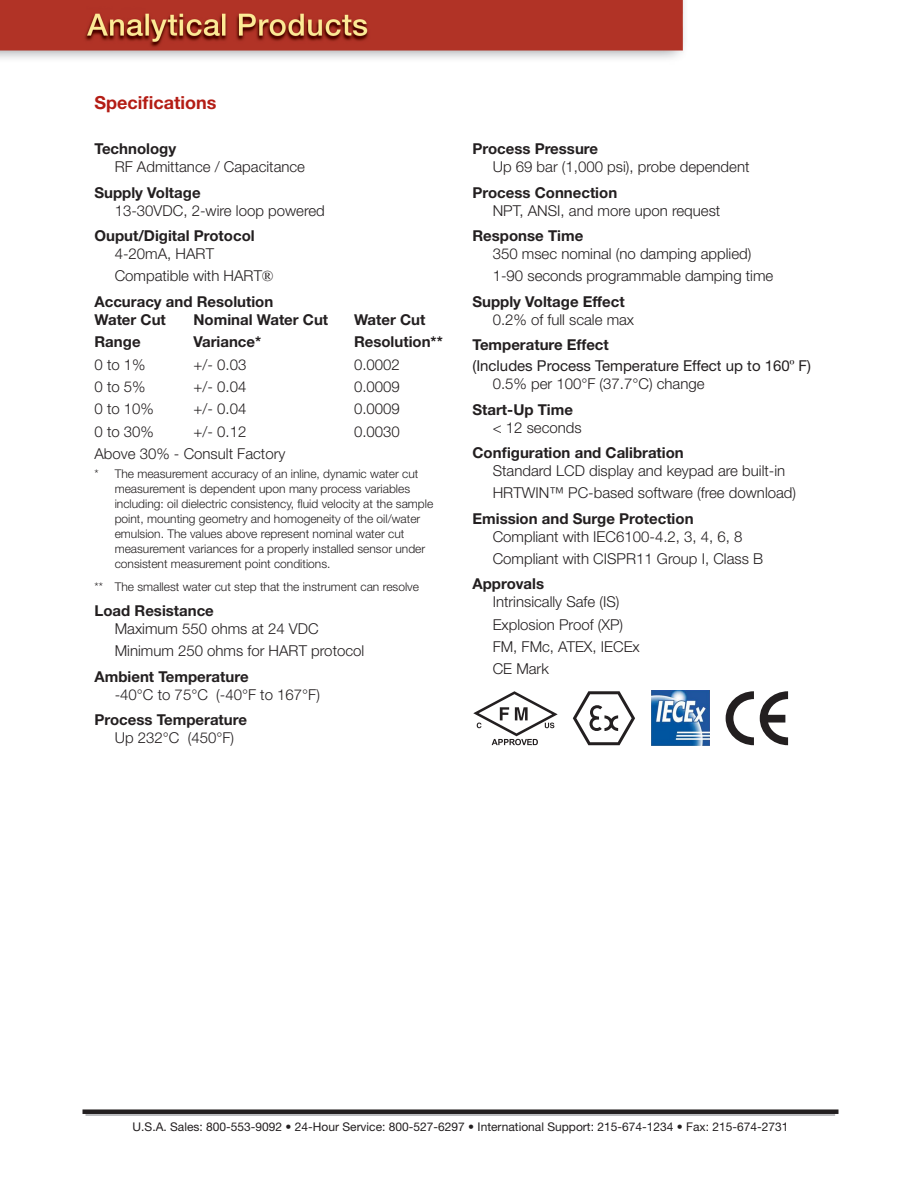
<style>
.page{position:relative;width:918px;height:1188px;background:#fff}
.page>*{position:absolute;margin:0;border:0;box-sizing:border-box;transform-origin:0 0}
.Red_Subheads{font:700 18px "Helvetica Neue";color:#b41d15}
.Specs_bullet{font:300 15px "Helvetica Neue";color:#231f20}
.Specs_Header{font:700 15px "Helvetica Neue";color:#231f20}
.Specs_bullet-2{font:700 15px "Helvetica Neue";color:#231f20}
.Specs_Header-2{font:15px "Helvetica Neue";color:#231f20}
.Specs_bullet-3{font:300 12px/15px "Helvetica Neue";color:#231f20}
.Red_Subheads-2{font:12px "Helvetica Neue";color:#231f20}
.s1{font-family:"Century Schoolbook";font-weight:400}
.s2{font-family:"Century Schoolbook"}
</style>
<div class="page">
<img style="left:0;top:0;width:685px;height:59px">
<hr style="left:86px;top:1112px;width:749px;height:4px;background:#bcbdc0">
<div style="left:82px;top:1109px;width:756px;height:5px;background:#231f20"></div>
<img style="left:652px;top:691px;width:57px;height:55px">
<svg style="left:573px;top:691px;width:62px;height:54px"></svg>
<svg style="left:726px;top:691px;width:28px;height:54px"></svg>
<svg style="left:760px;top:691px;width:28px;height:54px"></svg>
<svg style="left:473px;top:691px;width:85px;height:54px"></svg>
<p class="Red_Subheads" style="left:94px;top:91px;width:123px">Specifications</p>
<p class="Specs_Header" style="left:94px;top:140px;width:83px">Technology</p>
<p class="Specs_bullet" style="left:115px;top:158px;width:192px">RF Admittance / Capacitance</p>
<p class="Specs_Header" style="left:94px;top:183px;width:108px">Supply Voltage</p>
<p class="Specs_bullet" style="left:115px;top:201px;width:212px">13-30VDC, 2-wire loop powered</p>
<p class="Specs_Header" style="left:94px;top:226px;width:162px">Ouput/Digital Protocol</p>
<p class="Specs_bullet" style="left:115px;top:245px;width:101px">4-20mA, HART</p>
<p class="Specs_bullet" style="left:115px;top:267px;width:160px">Compatible with HART<span class="s1">®</span></p>
<p class="Specs_Header" style="left:94px;top:292px;width:180px">Accuracy and Resolution</p>
<p class="Specs_bullet-2" style="left:94px;top:310px;width:73px">Water Cut</p>
<p class="Specs_bullet-2" style="left:194px;top:310px;width:136px">Nominal Water Cut</p>
<p class="Specs_bullet-2" style="left:354px;top:310px;width:73px">Water Cut</p>
<p class="Specs_bullet-2" style="left:94px;top:333px;width:48px">Range</p>
<p class="Specs_bullet-2" style="left:194px;top:333px;width:69px">Variance*</p>
<p class="Specs_bullet-2" style="left:354px;top:333px;width:90px">Resolution**</p>
<p class="Specs_bullet" style="left:94px;top:355px;width:53px">0 to 1%</p>
<p class="Specs_bullet" style="left:194px;top:355px;width:54px">+/- 0.03</p>
<p class="Specs_bullet" style="left:354px;top:355px;width:47px">0.0002</p>
<p class="Specs_bullet" style="left:94px;top:377px;width:53px">0 to 5%</p>
<p class="Specs_bullet" style="left:194px;top:377px;width:54px">+/- 0.04</p>
<p class="Specs_bullet" style="left:354px;top:377px;width:47px">0.0009</p>
<p class="Specs_bullet" style="left:94px;top:400px;width:61px">0 to 10%</p>
<p class="Specs_bullet" style="left:194px;top:400px;width:54px">+/- 0.04</p>
<p class="Specs_bullet" style="left:354px;top:400px;width:47px">0.0009</p>
<p class="Specs_bullet" style="left:94px;top:422px;width:61px">0 to 30%</p>
<p class="Specs_bullet" style="left:194px;top:422px;width:54px">+/- 0.12</p>
<p class="Specs_bullet" style="left:354px;top:422px;width:47px">0.0030</p>
<p class="Specs_bullet" style="left:94px;top:444px;width:192px">Above 30% - Consult Factory</p>
<p class="Specs_bullet-3" style="left:115px;top:466px;width:320px;text-indent:-20px">* The measurement accuracy of an inline, dynamic water cut measurement is dependent upon many process variables including: oil dielectric consistency, fluid velocity at the sample point, mounting geometry and homogeneity of the oil/water emulsion. The values above represent nominal water cut measurement variances for a properly installed sensor under consistent measurement point conditions.</p>
<p class="Specs_bullet-3" style="left:94px;top:579px;width:326px">** The smallest water cut step that the instrument can resolve</p>
<p class="Specs_Header" style="left:94px;top:601px;width:121px">Load Resistance</p>
<p class="Specs_bullet" style="left:115px;top:619px;width:205px">Maximum 550 ohms at 24 VDC</p>
<p class="Specs_bullet" style="left:115px;top:642px;width:251px">Minimum 250 ohms for HART protocol</p>
<p class="Specs_Header" style="left:94px;top:667px;width:156px">Ambient Temperature</p>
<p class="Specs_bullet" style="left:115px;top:685px;width:207px">-40°C to 75°C (-40°F to 167°F)</p>
<p class="Specs_Header" style="left:94px;top:710px;width:154px">Process Temperature</p>
<p class="Specs_bullet" style="left:115px;top:729px;width:121px">Up 232°C (450°F)</p>
<p class="Specs_Header" style="left:472px;top:140px;width:127px">Process Pressure</p>
<p class="Specs_bullet" style="left:493px;top:158px;width:258px">Up 69 bar (1,000 psi), probe dependent</p>
<p class="Specs_Header" style="left:472px;top:183px;width:146px">Process Connection</p>
<p class="Specs_bullet" style="left:493px;top:201px;width:229px">NPT, ANSI, and more upon request</p>
<p class="Specs_Header" style="left:472px;top:226px;width:112px">Response Time</p>
<p class="Specs_bullet" style="left:493px;top:245px;width:260px">350 msec nominal (no damping applied)</p>
<p class="Specs_bullet" style="left:493px;top:267px;width:282px">1-90 seconds programmable damping time</p>
<p class="Specs_Header" style="left:472px;top:292px;width:154px">Supply Voltage Effect</p>
<p class="Specs_bullet" style="left:493px;top:310px;width:143px">0.2% of full scale max</p>
<p class="Specs_Header" style="left:472px;top:336px;width:138px">Temperature Effect</p>
<p class="Specs_Header-2" style="left:472px;top:357px;width:340px">(Includes Process Temperature Effect up to 160<span class="s2">º</span> F)</p>
<p class="Specs_bullet" style="left:493px;top:375px;width:213px">0.5% per 100°F (37.7°C) change</p>
<p class="Specs_Header" style="left:472px;top:400px;width:102px">Start-Up Time</p>
<p class="Specs_bullet" style="left:493px;top:418px;width:91px">&lt; 12 seconds</p>
<p class="Specs_Header" style="left:472px;top:443px;width:213px">Configuration and Calibration</p>
<p class="Specs_bullet" style="left:493px;top:461px;width:294px">Standard LCD display and keypad are built-in</p>
<p class="Specs_bullet" style="left:493px;top:484px;width:305px">HRTWIN™ PC-based software (free download)</p>
<p class="Specs_Header" style="left:472px;top:509px;width:223px">Emission and Surge Protection</p>
<p class="Specs_bullet" style="left:493px;top:527px;width:251px">Compliant with IEC6100-4.2, 3, 4, 6, 8</p>
<p class="Specs_bullet" style="left:493px;top:549px;width:272px">Compliant with CISPR11 Group I, Class B</p>
<p class="Specs_Header" style="left:472px;top:575px;width:73px">Approvals</p>
<p class="Specs_bullet" style="left:493px;top:593px;width:128px">Intrinsically Safe (IS)</p>
<p class="Specs_bullet" style="left:493px;top:615px;width:132px">Explosion Proof (XP)</p>
<p class="Specs_bullet" style="left:493px;top:637px;width:149px">FM, FMc, ATEX, IECEx</p>
<p class="Specs_bullet" style="left:493px;top:660px;width:58px">CE Mark</p>
<p class="Red_Subheads-2" style="left:133px;top:1120px;width:657px">U.S.A. Sales: 800-553-9092 • 24-Hour Service: 800-527-6297 • International Support: 215-674-1234 • Fax: 215-674-2731</p>
</div>
